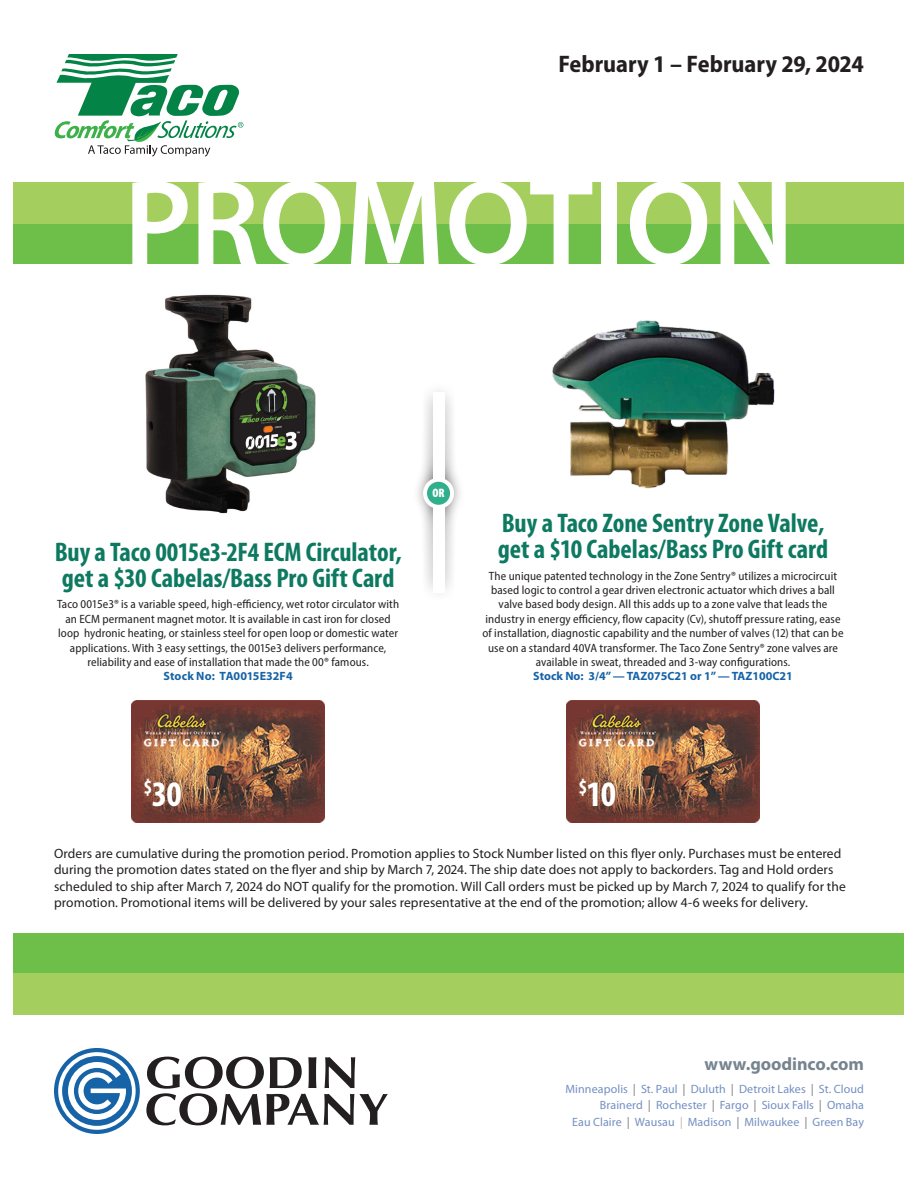
<style>
.page{position:relative;width:918px;height:1188px;background:#fff}
.page>*{position:absolute;margin:0;border:0;box-sizing:border-box;transform-origin:0 0}
.t1{font:600 122.1px "Myriad Pro";color:#fff}
.t2{font:700 condensed 36px "Myriad Pro";color:#fff}
.t3{font:700 condensed 27px/26.4px "Myriad Pro";color:#0e7961}
.t4{font:700 semi-condensed 24px "Myriad Pro";letter-spacing:-.005em;color:#231f20}
.t5{font:700 18px "Myriad Pro";letter-spacing:-.005em;color:#76848f}
.t6{font:13.5px/16.2px "Myriad Pro";letter-spacing:.005em;color:#231f20}
.t7{font:900 condensed 12.3px "Myriad Pro";color:#fff}
.Text{font:semi-condensed 12px/14.4px "Myriad Pro";letter-spacing:.01em;color:#231f20;text-align:center}
.t8{font:12px "Myriad Pro";letter-spacing:.005em;color:#738fc2}
.Stock_No{font:700 12px "Myriad Pro";color:#1663a7}
.s1{font-weight:600;color:#939598}
.s2{font-weight:300;color:#939598}
</style>
<div class="page">
<div style="left:14px;top:183px;width:890px;height:41px;background:#a4cf5e"></div>
<div style="left:14px;top:224px;width:890px;height:40px;background:#6ebe4a"></div>
<div style="left:14px;top:973px;width:890px;height:41px;background:#a4cf5e"></div>
<div style="left:14px;top:933px;width:890px;height:40px;background:#6ebe4a"></div>
<svg style="left:54px;top:54px;width:189px;height:103px"></svg>
<img style="left:145px;top:294px;width:171px;height:220px">
<img style="left:552px;top:320px;width:223px;height:169px">
<svg style="left:417px;top:391px;width:43px;height:199px"></svg>
<svg style="left:426px;top:396px;width:25px;height:192px"></svg>
<div style="left:433px;top:493px;width:11px;height:100px;background:#fff"></div>
<div style="left:423px;top:478px;width:31px;height:31px;background:#fff;border-radius:50%"></div>
<div style="left:433px;top:392px;width:11px;height:101px;background:#fff"></div>
<div style="left:427px;top:482px;width:23px;height:23px;background:#31af8c;border-radius:50%"></div>
<img style="left:567px;top:701px;width:192px;height:121px">
<img style="left:132px;top:701px;width:192px;height:121px">
<svg style="left:54px;top:1048px;width:86px;height:86px"></svg>
<svg style="left:146px;top:1057px;width:242px;height:68px"></svg>
<p class="t4" style="left:558px;top:48px;width:307px">February 1 – February 29, 2024</p>
<p class="t1" style="left:124px;top:145px;width:672px">PROMOTION</p>
<p class="t3" style="left:55px;top:538px;width:348px">Buy a Taco 0015e3-2F4 ECM Circulator, get a $30 Cabelas/Bass Pro Gift Card</p>
<p class="Text" style="left:57px;top:597px;width:344px">Taco 0015e3® is a variable speed, high-efficiency, wet rotor circulator with an ECM permanent magnet motor. It is available in cast iron for closed loop hydronic heating, or stainless steel for open loop or domestic water applications. With 3 easy settings, the 0015e3 delivers performance, reliability and ease of installation that made the 00® famous.</p>
<p class="Stock_No" style="left:164px;top:668px;width:131px">Stock No: TA0015E32F4</p>
<p class="t7" style="left:432px;top:485px;width:14px">OR</p>
<p class="t3" style="left:498px;top:509px;width:332px">Buy a Taco Zone Sentry Zone Valve, get a $10 Cabelas/Bass Pro Gift card</p>
<p class="Text" style="left:483px;top:568px;width:362px">The unique patented technology in the Zone Sentry® utilizes a microcircuit based logic to control a gear driven electronic actuator which drives a ball valve based body design. All this adds up to a zone valve that leads the industry in energy efficiency, flow capacity (Cv), shutoff pressure rating, ease of installation, diagnostic capability and the number of valves (12) that can be use on a standard 40VA transformer. The Taco Zone Sentry® zone valves are available in sweat, threaded and 3-way configurations.</p>
<p class="Stock_No" style="left:533px;top:668px;width:261px">Stock No: 3/4” — TAZ075C21 or 1” — TAZ100C21</p>
<p class="t2" style="left:144px;top:772px;width:40px"><sup>$</sup>30</p>
<p class="t2" style="left:578px;top:772px;width:39px"><sup>$</sup>10</p>
<p class="t6" style="left:54px;top:845px;width:793px">Orders are cumulative during the promotion period. Promotion applies to Stock Number listed on this flyer only. Purchases must be entered during the promotion dates stated on the flyer and ship by March 7, 2024. The ship date does not apply to backorders. Tag and Hold orders scheduled to ship after March 7, 2024 do NOT qualify for the promotion. Will Call orders must be picked up by March 7, 2024 to qualify for the promotion. Promotional items will be delivered by your sales representative at the end of the promotion; allow 4-6 weeks for delivery.</p>
<p class="t5" style="left:705px;top:1052px;width:161px">www.goodinco.com</p>
<p class="t8" style="left:566px;top:1081px;width:300px">Minneapolis <span class="s1">|</span> St. Paul <span class="s1">|</span> Duluth <span class="s1">|</span> Detroit Lakes <span class="s1">|</span> St. Cloud</p>
<p class="t8" style="left:600px;top:1098px;width:266px">Brainerd <span class="s1">|</span> Rochester <span class="s1">|</span> Fargo <span class="s1">|</span> Sioux Falls <span class="s1">|</span> Omaha</p>
<p class="t8" style="left:572px;top:1114px;width:293px">Eau Claire <span class="s1">|</span> Wausau <span class="s2">|</span> Madison <span class="s1">|</span> Milwaukee <span class="s1">|</span> Green Bay</p>
</div>
